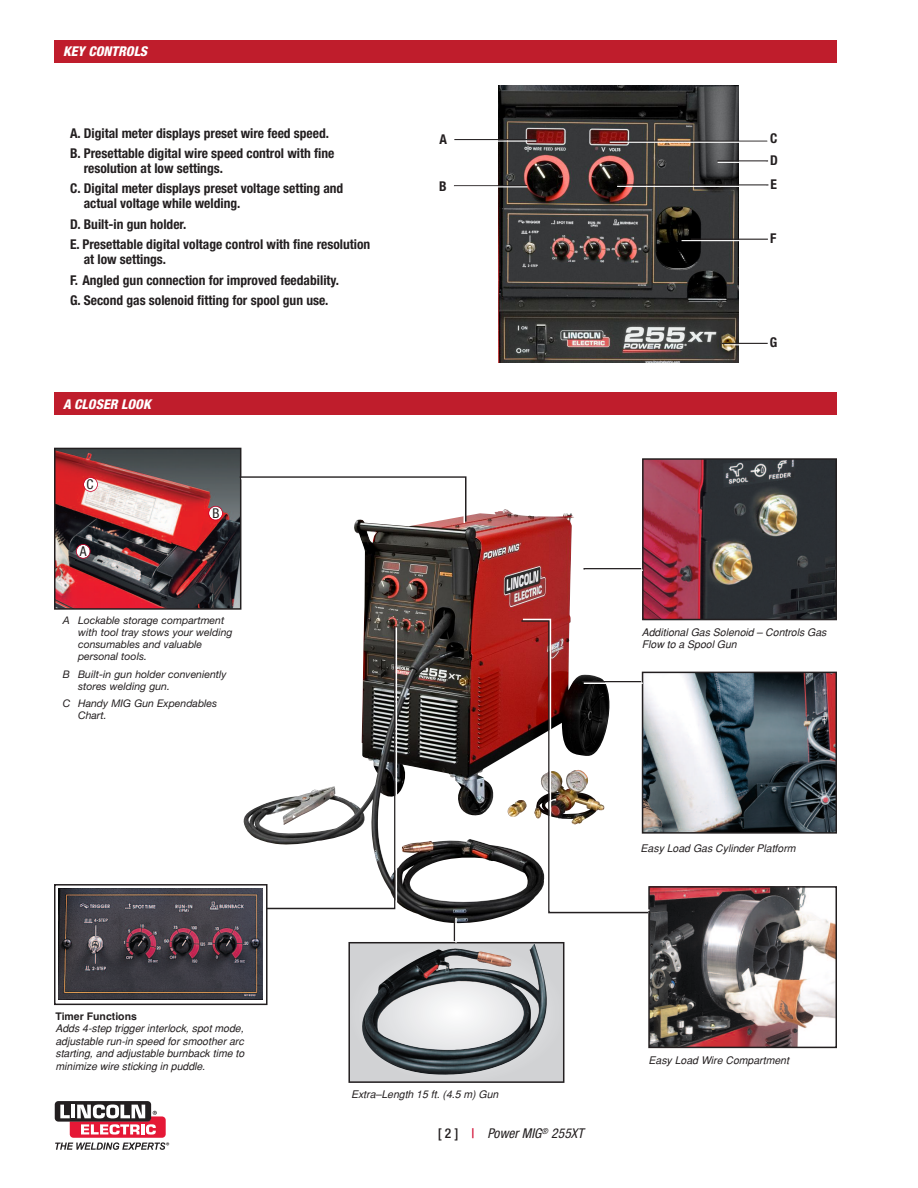
<style>
.page{position:relative;width:918px;height:1188px;background:#fff}
.page>*{position:absolute;margin:0;border:0;box-sizing:border-box;transform-origin:0 0}
.t1{font:700 condensed 13.5px/20.4px "Helvetica Neue";color:#231f20}
.t2{font:italic 800 condensed 13.5px "Helvetica Neue";letter-spacing:.005em;color:#fff}
.t3{font:italic condensed 13.5px "Helvetica Neue";letter-spacing:.005em;color:#231f20}
.t4{font:condensed 13.5px "Helvetica Neue";color:#231f20}
.t5{font:italic 10.5px/12.6px "Helvetica";color:#231f20}
.t6{font:italic 10.5px/12px "Helvetica Neue";color:#231f20}
.t7{font:700 10.5px "Helvetica";color:#231f20}
.s1{font-weight:500;font-style:normal}
.s2{font-weight:500;font-style:normal;color:#d0062d}
</style>
<div class="page">
<div style="left:55px;top:1101px;width:96px;height:21px;background:linear-gradient(to right,#231f20,#231f20);border-radius:4px"></div>
<svg style="left:55px;top:1105px;width:114px;height:45px"></svg>
<img style="left:651px;top:675px;width:183px;height:156px">
<div style="left:642px;top:672px;width:195px;height:162px;border:2px solid #231f20"></div>
<img style="left:57px;top:451px;width:181px;height:156px">
<div style="left:54px;top:448px;width:187px;height:162px;border:2px solid #231f20"></div>
<img style="left:651px;top:889px;width:183px;height:156px">
<div style="left:648px;top:886px;width:189px;height:162px;border:2px solid #231f20"></div>
<img style="left:645px;top:461px;width:189px;height:156px">
<div style="left:642px;top:458px;width:195px;height:162px;border:2px solid #231f20"></div>
<div style="left:349px;top:943px;width:215px;height:139px;background:#d1d2d4"></div>
<img style="left:362px;top:945px;width:185px;height:130px">
<div style="left:348px;top:942px;width:216px;height:141px;border:2px solid #231f20"></div>
<img style="left:58px;top:888px;width:204px;height:112px">
<div style="left:54px;top:884px;width:214px;height:121px;border:2px solid #231f20"></div>
<img style="left:499px;top:86px;width:240px;height:276px">
<hr style="left:454px;top:185px;width:73px;height:1px;background:#231f20">
<hr style="left:454px;top:186px;width:73px;height:1px;background:#fff">
<hr style="left:454px;top:139px;width:83px;height:1px;background:#231f20">
<hr style="left:454px;top:141px;width:82px;height:1px;background:#fff">
<hr style="left:610px;top:141px;width:157px;height:1px;background:#231f20">
<hr style="left:610px;top:142px;width:157px;height:1px;background:#fff">
<hr style="left:717px;top:160px;width:51px;height:1px;background:#231f20">
<hr style="left:718px;top:162px;width:48px;height:1px;background:#fff">
<hr style="left:691px;top:239px;width:77px;height:1px;background:#231f20">
<hr style="left:682px;top:240px;width:84px;height:1px;background:#fff">
<hr style="left:617px;top:184px;width:151px;height:2px;background:#231f20">
<hr style="left:617px;top:186px;width:149px;height:1px;background:#fff">
<hr style="left:722px;top:343px;width:46px;height:1px;background:#231f20">
<hr style="left:724px;top:344px;width:42px;height:1px;background:#fff">
<img style="left:244px;top:509px;width:330px;height:414px">
<hr style="left:583px;top:568px;width:58px;height:2px;background:#231f20">
<svg style="left:454px;top:916px;width:1px;height:25px"></svg>
<svg style="left:226px;top:584px;width:172px;height:329px"></svg>
<svg style="left:238px;top:476px;width:229px;height:49px"></svg>
<hr style="left:585px;top:570px;width:58px;height:1px;background:#fff">
<svg style="left:520px;top:618px;width:131px;height:296px"></svg>
<hr style="left:455px;top:918px;width:2px;height:25px;background:#fff">
<div style="left:54px;top:392px;width:783px;height:23px;background:#bf1d2c"></div>
<div style="left:54px;top:40px;width:783px;height:23px;background:#bf1d2c"></div>
<div style="left:77px;top:545px;width:13px;height:13px;background:#fff;border-radius:50%"></div>
<div style="left:76px;top:544px;width:15px;height:15px;border:2px solid #d0062d;border-radius:50%"></div>
<div style="left:84px;top:478px;width:13px;height:13px;background:#fff;border-radius:50%"></div>
<div style="left:83px;top:477px;width:15px;height:15px;border:2px solid #d0062d;border-radius:50%"></div>
<div style="left:209px;top:507px;width:13px;height:13px;background:#fff;border-radius:50%"></div>
<div style="left:208px;top:506px;width:15px;height:15px;border:2px solid #d0062d;border-radius:50%"></div>
<p class="t2" style="left:63px;top:47px;width:86px">KEY CONTROLS</p>
<p class="t1" style="left:70px;top:124px;width:266px">A. Digital meter displays preset wire feed speed.<br>B. Presettable digital wire speed control with fine</p>
<p class="t1" style="left:70px;top:159px;width:275px;text-indent:14px">resolution at low settings.<br>C. Digital meter displays preset voltage setting and</p>
<p class="t1" style="left:70px;top:195px;width:302px;text-indent:14px">actual voltage while welding.<br>D. Built-in gun holder.<br>E. Presettable digital voltage control with fine resolution</p>
<p class="t1" style="left:70px;top:250px;width:270px;text-indent:14px">at low settings.<br>F. Angled gun connection for improved feedability.<br>G. Second gas solenoid fitting for spool gun use.</p>
<p class="t2" style="left:63px;top:399px;width:89px">A CLOSER LOOK</p>
<p class="t4" style="left:87px;top:480px;width:9px">C</p>
<p class="t4" style="left:80px;top:546px;width:8px">A</p>
<p class="t4" style="left:213px;top:508px;width:9px">B</p>
<p class="t6" style="left:78px;top:616px;width:156px;text-indent:-15px">A Lockable storage compartment with tool tray stows your welding consumables and valuable personal tools.</p>
<p class="t6" style="left:78px;top:669px;width:150px;text-indent:-15px">B Built-in gun holder conveniently stores welding gun.</p>
<p class="t6" style="left:78px;top:698px;width:141px;text-indent:-15px">C Handy MIG Gun Expendables<br>Chart.</p>
<p class="t1" style="left:440px;top:131px;width:9px">A</p>
<p class="t1" style="left:439px;top:177px;width:9px">B</p>
<p class="t1" style="left:770px;top:129px;width:9px">C</p>
<p class="t1" style="left:770px;top:151px;width:9px">D</p>
<p class="t1" style="left:771px;top:175px;width:8px">E</p>
<p class="t1" style="left:770px;top:229px;width:8px">F</p>
<p class="t1" style="left:770px;top:333px;width:9px">G</p>
<p class="t5" style="left:642px;top:627px;width:188px;line-height:12px">Additional Gas Solenoid – Controls Gas<br>Flow to a Spool Gun</p>
<p class="t5" style="left:641px;top:842px;width:158px">Easy Load Gas Cy linder Platform</p>
<p class="t7" style="left:56px;top:1010px;width:83px">Timer Functions</p>
<p class="t5" style="left:56px;top:1022px;width:192px;text-align:justify">Adds 4-step trigg er interlock, spot mode, adjustable run-in speed for smoother arc starting , and adjustable burnback time to minimize wire sticking in puddle.</p>
<p class="t5" style="left:351px;top:1088px;width:151px">Extra–Length 15 ft. (4.5 m) Gun</p>
<p class="t3" style="left:438px;top:1128px;width:147px"><span class="s1">[ 2 ]</span> <span class="s2">|</span> Power MIG<sup>®</sup> 255XT</p>
<p class="t5" style="left:649px;top:1054px;width:144px">Easy Load Wire Compartment</p>
</div>
